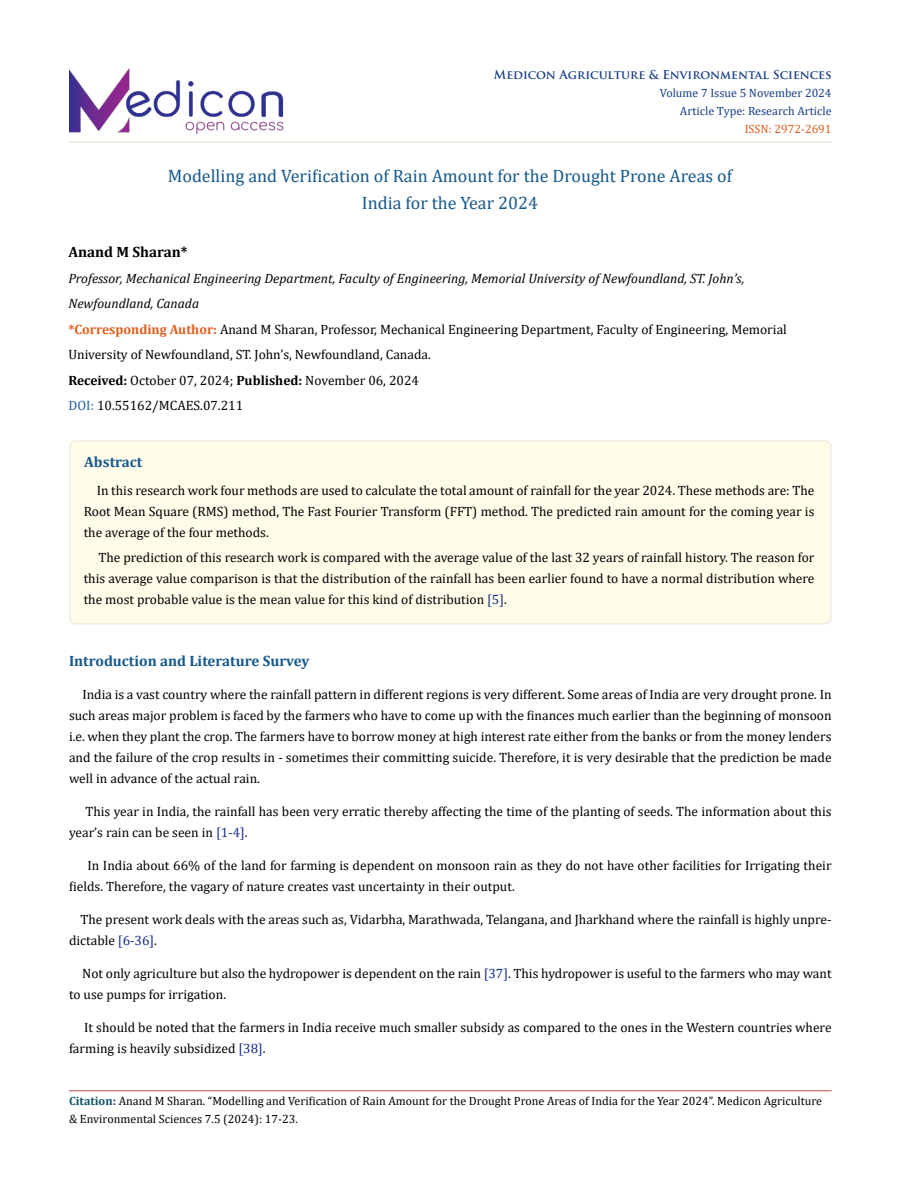
<style>
.page{position:relative;width:900px;height:1188px;background:#fff}
.page>*{position:absolute;margin:0;border:0;box-sizing:border-box;transform-origin:0 0}
.t1{font:18px/27px "Cambria";color:#15588c;text-align:center}
.t2{font:700 15px "Cambria";color:#15588c}
.t3{font:700 15px "Cambria";color:#000}
.t4{font:13.5px/21px "Cambria";color:#000}
.t5{font:12px/18px "Cambria";color:#000}
.t6{font:12px/18px "Cambria";color:#173e88;text-align:right}
.t7{font:700 12px "Trajan Pro";color:#173e88}
.t8{font:12px "Cambria";color:#e05d1a}
.s1{font-style:italic}
.s2{font-weight:700;color:#e05d1a}
.s3{font-weight:700}
.s4{color:#215e9e}
.s5{color:#152c8c}
.s6{font-weight:700;color:#0e536a}
.s7{font-weight:700;color:#173e88}
</style>
<div class="page">
<img style="left:69px;top:68px;width:218px;height:74px">
<hr style="left:69px;top:1091px;width:763px;height:1px;background:#c0504d">
<hr style="left:69px;top:142px;width:762px;height:1px;background:#e0dfcd">
<div style="left:70px;top:441px;width:761px;height:183px;background:#fffde9;border-radius:6px"></div>
<div style="left:69px;top:440px;width:763px;height:185px;border:2px solid #eeece1;border-radius:6px"></div>
<p class="t7" style="left:494px;top:67px;width:339px">Medicon Agriculture &amp; Environmental Sciences</p>
<p class="t6" style="left:660px;top:84px;width:173px">Volume 7 Issue 5 November 2024<br>Article Type: Research Article</p>
<p class="t8" style="left:745px;top:122px;width:88px">ISSN: 2972-2691</p>
<h1 class="t1" style="left:168px;top:162px;width:566px">Modelling and Verification of Rain Amount for the Drought Prone Areas of<br>India for the Year 2024</h1>
<p class="t3" style="left:68px;top:242px;width:121px">Anand M Sharan*</p>
<p class="t4" style="left:68px;top:265px;width:720px;line-height:25.5px"><span class="s1">Professor, Mechanical Engineering Department, Faculty of Engineering, Memorial University of Newfoundland, ST. John’s, Newfoundland, Canada<br></span><span class="s2">*Corresponding Author:</span> Anand M Sharan, Professor, Mechanical Engineering Department, Faculty of Engineering, Memorial University of Newfoundland, ST. John’s, Newfoundland, Canada.<br><span class="s3">Received:</span> October 07, 2024; <span class="s3">Published:</span> November 06, 2024<br><span class="s4">DOI:</span> 10.55162/MCAES.07.211</p>
<p class="t2" style="left:84px;top:451px;width:60px">Abstract</p>
<p class="t4" style="left:84px;top:480px;width:732px;text-align:justify;text-indent:13px">In this research work four methods are used to calculate the total amount of rainfall for the year 2024. These methods are: The Root Mean Square (RMS) method, The Fast Fourier Transform (FFT) method. The predicted rain amount for the coming year is the average of the four methods.</p>
<p class="t4" style="left:84px;top:547px;width:732px;text-align:justify;text-indent:15px">The prediction of this research work is compared with the average value of the last 32 years of rainfall history. The reason for this average value comparison is that the distribution of the rainfall has been earlier found to have a normal distribution where the most probable value is the mean value for this kind of distribution <span class="s5">[5]</span>.</p>
<p class="t2" style="left:69px;top:650px;width:242px">Introduction and Literature Survey</p>
<p class="t4" style="left:69px;top:684px;width:764px;text-align:justify;text-indent:13px">India is a vast country where the rainfall pattern in different regions is very different. Some areas of India are very drought prone. In such areas major problem is faced by the farmers who have to come up with the finances much earlier than the beginning of monsoon i.e. when they plant the crop. The farmers have to borrow money at high interest rate either from the banks or from the money lenders and the failure of the crop results in - sometimes their committing suicide. Therefore, it is very desirable that the prediction be made well in advance of the actual rain.</p>
<p class="t4" style="left:69px;top:801px;width:764px;text-indent:16px">This year in India, the rainfall has been very erratic thereby affecting the time of the planting of seeds. The information about this year’s rain can be seen in <span class="s5">[1-4]</span>.</p>
<p class="t4" style="left:69px;top:855px;width:764px;text-indent:18px">In India about 66% of the land for farming is dependent on monsoon rain as they do not have other facilities for Irrigating their fields. Therefore, the vagary of nature creates vast uncertainty in their output.</p>
<p class="t4" style="left:69px;top:909px;width:764px;text-indent:11px">The present work deals with the areas such as, Vidarbha, Marathwada, Telangana, and Jharkhand where the rainfall is highly unpre&shy;dictable <span class="s5">[6-36]</span>.</p>
<p class="t4" style="left:69px;top:963px;width:764px;text-indent:13px">Not only agriculture but also the hydropower is dependent on the rain <span class="s5">[37]</span>. This hydropower is useful to the farmers who may want to use pumps for irrigation.</p>
<p class="t4" style="left:69px;top:1017px;width:764px;text-indent:15px">It should be noted that the farmers in India receive much smaller subsidy as compared to the ones in the Western countries where farming is heavily subsidized <span class="s5">[38]</span>.</p>
<p class="t5" style="left:69px;top:1092px;width:755px"><span class="s6">Citation</span><span class="s7">:</span> Anand M Sharan. “Modelling and Verification of Rain Amount for the Drought Prone Areas of India for the Year 2024”. Medicon Agriculture &amp; Environmental Sciences 7.5 (2024): 17-23.</p>
</div>
